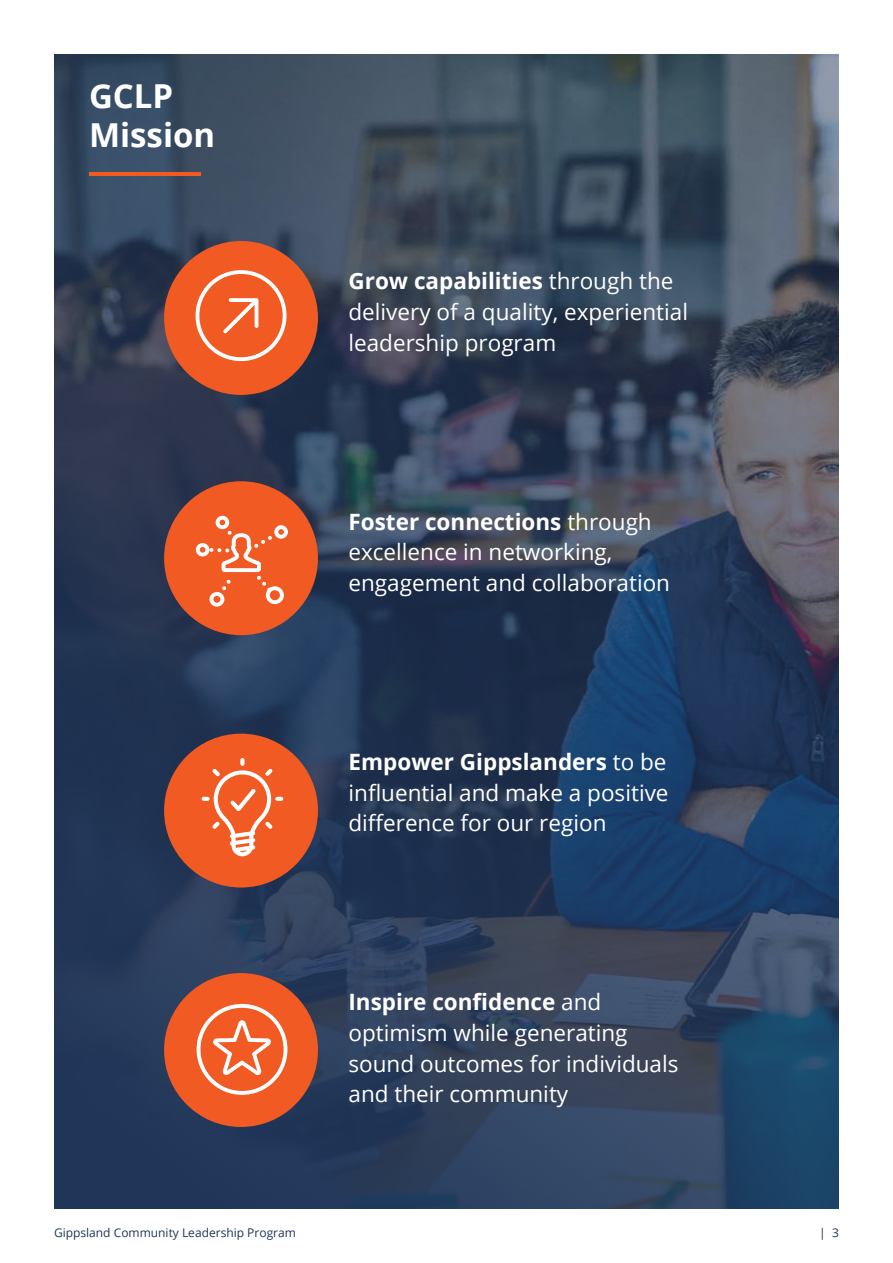
<style>
.page{position:relative;width:893px;height:1263px;background:#fff}
.page>*{position:absolute;margin:0;border:0;box-sizing:border-box;transform-origin:0 0}
.t1{font:700 33px/39px "Open Sans";color:#fff}
.t2{font:22.5px/30.8px "Open Sans";color:#fff}
.t3{font:12px "Open Sans";color:#203659}
.s1{font-weight:700}
</style>
<div class="page">
<img style="left:54px;top:54px;width:785px;height:1155px">
<div style="left:164px;top:241px;width:154px;height:154px;background:#f15a22;border-radius:50%"></div>
<svg style="left:195px;top:270px;width:92px;height:92px"></svg>
<div style="left:164px;top:973px;width:154px;height:154px;background:#f15a22;border-radius:50%"></div>
<svg style="left:196px;top:1004px;width:92px;height:91px"></svg>
<div style="left:164px;top:481px;width:154px;height:154px;background:#f15a22;border-radius:50%"></div>
<svg style="left:196px;top:516px;width:92px;height:91px"></svg>
<div style="left:164px;top:734px;width:154px;height:153px;background:#f15a22;border-radius:50%"></div>
<svg style="left:202px;top:758px;width:81px;height:98px"></svg>
<hr style="left:89px;top:172px;width:111px;height:4px;background:#f15a22">
<h1 class="t1" style="left:89px;top:76px;width:128px">GCLP<br>Mission</h1>
<p class="t2" style="left:348px;top:265px;width:341px"><span class="s1">Grow capabilities</span> through the delivery of a quality, experiential leadership program</p>
<p class="t2" style="left:348px;top:505px;width:323px"><span class="s1">Foster connections</span> through excellence in networking, engagement and collaboration</p>
<p class="t2" style="left:348px;top:746px;width:322px;text-align:justify"><span class="s1">Empower Gippslanders</span> to be influential and make a positive difference for our region</p>
<p class="t2" style="left:348px;top:986px;width:332px"><span class="s1">Inspire confidence</span> and optimism while generating sound outcomes for individuals and their community</p>
<p class="t3" style="left:54px;top:1224px;width:243px">Gippsland Community Leadership Program</p>
<p class="t3" style="left:819px;top:1224px;width:21px">| 3</p>
</div>
